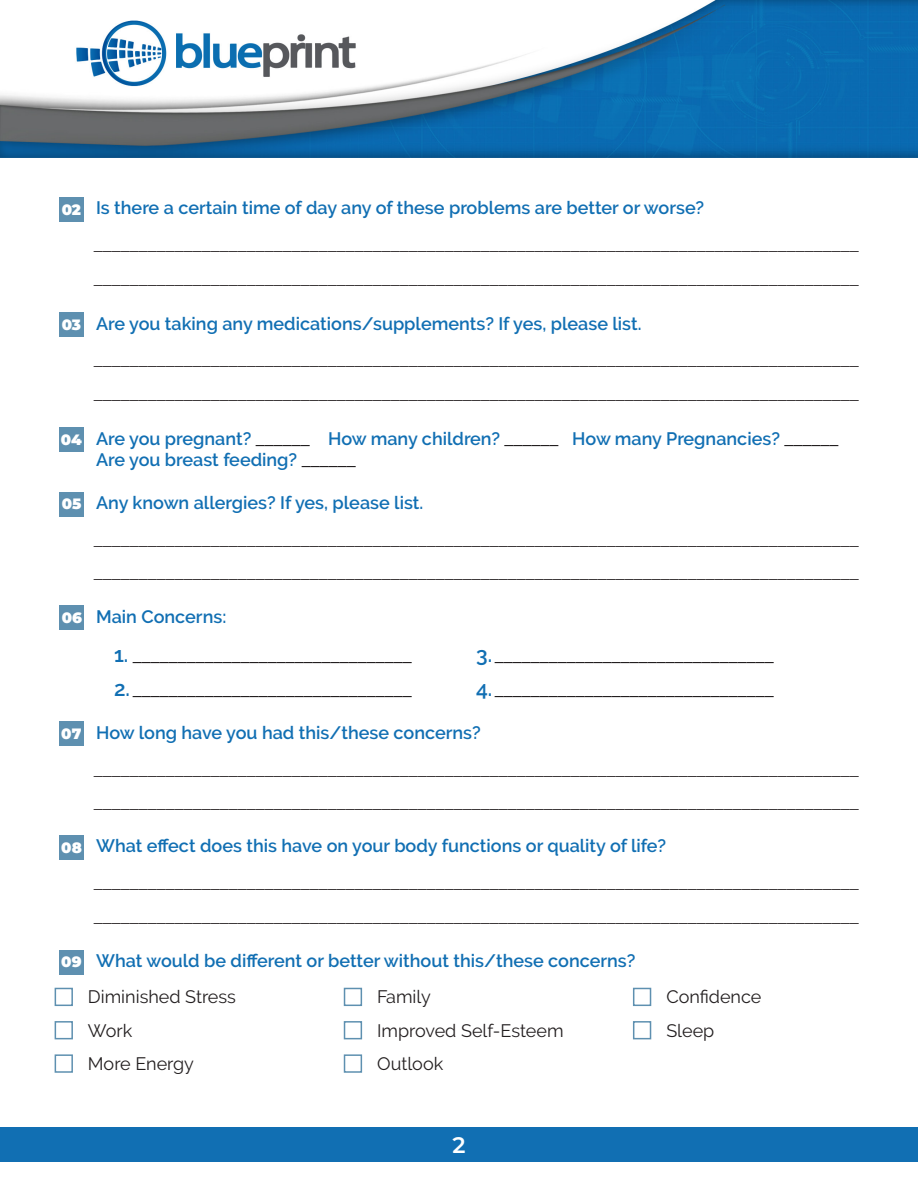
<style>
.page{position:relative;width:918px;height:1188px;background:#fff}
.page>*{position:absolute;margin:0;border:0;box-sizing:border-box;transform-origin:0 0}
.t1{font:600 22.5px "Montserrat";color:#fff}
.t2{font:18px "Montserrat";color:#231f20}
.t3{font:600 18px/21.6px "Raleway";color:#116fb3}
.t4{font:500 18px "Montserrat";color:#231f20}
.t5{font:18px "Raleway";color:#231f20}
.t6{font:900 15px "Montserrat";color:#fff}
.s1{font-family:"Montserrat";font-weight:500;color:#231f20}
.s2{font-family:"Raleway";font-weight:600;font-size:21px;color:#116fb3}
</style>
<div class="page">
<img style="left:0;top:0;width:918px;height:157px">
<div style="left:0;top:1128px;width:918px;height:34px;background:#116fb3"></div>
<div style="left:59px;top:198px;width:25px;height:24px;background:#5e90b0"></div>
<div style="left:59px;top:313px;width:25px;height:24px;background:#5e90b0"></div>
<div style="left:59px;top:492px;width:25px;height:24px;background:#5e90b0"></div>
<div style="left:59px;top:722px;width:25px;height:24px;background:#5e90b0"></div>
<div style="left:59px;top:835px;width:25px;height:25px;background:#5e90b0"></div>
<div style="left:59px;top:950px;width:25px;height:24px;background:#5e90b0"></div>
<div style="left:59px;top:606px;width:25px;height:24px;background:#5e90b0"></div>
<div style="left:59px;top:427px;width:25px;height:25px;background:#5e90b0"></div>
<div style="left:55px;top:988px;width:18px;height:18px;border:2px solid #5e90b0"></div>
<div style="left:55px;top:1054px;width:18px;height:19px;border:2px solid #5e90b0"></div>
<div style="left:55px;top:1021px;width:18px;height:18px;border:2px solid #5e90b0"></div>
<div style="left:344px;top:988px;width:18px;height:18px;border:2px solid #5e90b0"></div>
<div style="left:344px;top:1054px;width:18px;height:19px;border:2px solid #5e90b0"></div>
<div style="left:344px;top:1021px;width:18px;height:18px;border:2px solid #5e90b0"></div>
<div style="left:633px;top:988px;width:18px;height:18px;border:2px solid #5e90b0"></div>
<div style="left:633px;top:1021px;width:18px;height:18px;border:2px solid #5e90b0"></div>
<p class="t6" style="left:62px;top:198px;width:21px">02</p>
<p class="t3" style="left:96px;top:197px;width:610px">Is there a certain time of day any of these problems are better or worse?</p>
<p class="t2" style="left:94px;top:233px;width:767px">_____________________________________________________________________________________</p>
<p class="t6" style="left:62px;top:313px;width:21px">03</p>
<p class="t2" style="left:94px;top:266px;width:767px">_____________________________________________________________________________________</p>
<p class="t3" style="left:96px;top:312px;width:547px">Are you taking any medications/supplements? If yes, please list.</p>
<p class="t2" style="left:94px;top:348px;width:767px">_____________________________________________________________________________________</p>
<p class="t2" style="left:94px;top:381px;width:767px">_____________________________________________________________________________________</p>
<p class="t6" style="left:61px;top:428px;width:23px">04</p>
<p class="t3" style="left:96px;top:427px;width:744px">Are you pregnant? <span class="s1">______</span> How many children? <span class="s1">______</span> How many Pregnancies? <span class="s1">______<br></span>Are you breast feeding? <span class="s1">______</span></p>
<p class="t6" style="left:62px;top:493px;width:21px">05</p>
<p class="t3" style="left:96px;top:492px;width:329px">Any known allergies? If yes, please list.</p>
<p class="t2" style="left:94px;top:527px;width:767px">_____________________________________________________________________________________</p>
<p class="t6" style="left:62px;top:607px;width:22px">06</p>
<p class="t6" style="left:61px;top:723px;width:22px">07</p>
<p class="t2" style="left:94px;top:560px;width:767px">_____________________________________________________________________________________</p>
<p class="t3" style="left:96px;top:606px;width:132px">Main Concerns:</p>
<p class="t4" style="left:114px;top:643px;width:299px"><span class="s2">1.</span> _______________________________</p>
<p class="t4" style="left:476px;top:643px;width:299px"><span class="s2">3.</span> _______________________________</p>
<p class="t4" style="left:114px;top:677px;width:299px"><span class="s2">2.</span> _______________________________</p>
<p class="t4" style="left:476px;top:677px;width:299px"><span class="s2">4.</span> _______________________________</p>
<p class="t3" style="left:96px;top:722px;width:386px">How long have you had this/these concerns?</p>
<p class="t2" style="left:94px;top:757px;width:767px">_____________________________________________________________________________________</p>
<p class="t6" style="left:61px;top:836px;width:22px">08</p>
<p class="t2" style="left:94px;top:790px;width:767px">_____________________________________________________________________________________</p>
<p class="t3" style="left:96px;top:835px;width:571px">What effect does this have on your body functions or quality of life?</p>
<p class="t2" style="left:94px;top:870px;width:767px">_____________________________________________________________________________________</p>
<p class="t6" style="left:61px;top:951px;width:22px">09</p>
<p class="t2" style="left:94px;top:904px;width:767px">_____________________________________________________________________________________</p>
<p class="t3" style="left:96px;top:950px;width:541px">What would be different or better without this/these concerns?</p>
<p class="t5" style="left:88px;top:986px;width:150px">Diminished Stress</p>
<p class="t5" style="left:88px;top:1020px;width:46px">Work</p>
<p class="t5" style="left:377px;top:986px;width:55px">Family</p>
<p class="t5" style="left:377px;top:1020px;width:188px">Improved Self-Esteem</p>
<p class="t5" style="left:666px;top:986px;width:97px">Confidence</p>
<p class="t5" style="left:666px;top:1020px;width:50px">Sleep</p>
<p class="t5" style="left:88px;top:1053px;width:108px">More Energy</p>
<p class="t5" style="left:377px;top:1053px;width:68px">Outlook</p>
<p class="t1" style="left:452px;top:1129px;width:15px">2</p>
</div>
